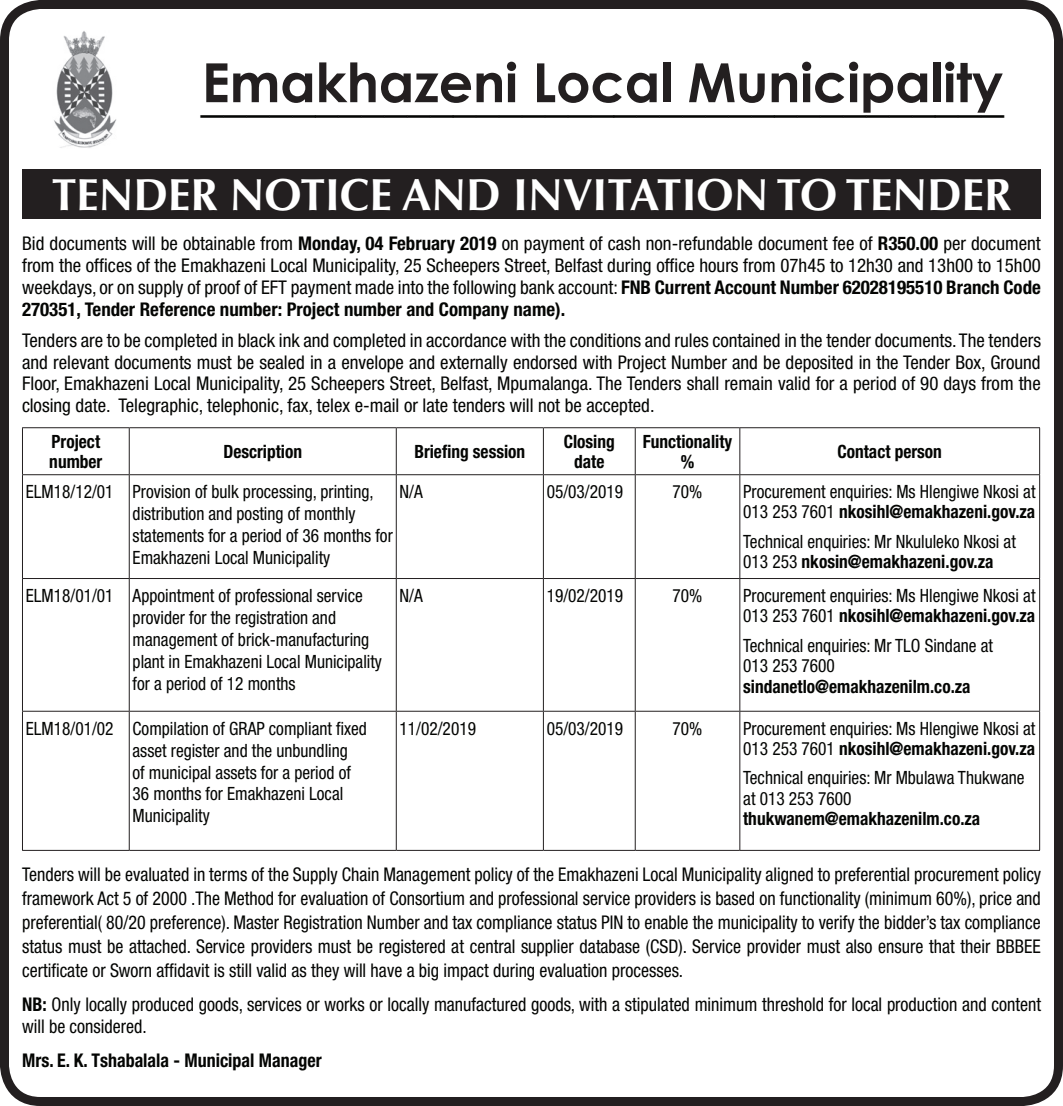
<style>
.page{position:relative;width:1063px;height:1106px;background:#fff}
.page>*{position:absolute;margin:0;border:0;box-sizing:border-box;transform-origin:0 0}
.t1{font:700 54px "Century Gothic";color:#040503;scale:.85 1}
.t2{font:700 54px "Century Gothic";letter-spacing:-.005em;color:#231f20}
.t3{font:700 45px "Optima LT Std";color:#fff}
.t4{font:condensed 18.9px/21.9px "Helvetica Neue LT Std";color:#040503;text-align:justify}
.t5{font:condensed 18.9px/24px "Helvetica Neue LT Std";color:#040503;text-align:justify;scale:.95 1}
.t6{font:700 condensed 18.9px "Helvetica Neue LT Std";color:#040503;scale:.95 1}
.t7{font:condensed 18.3px/21.9px "Helvetica Neue LT Std";color:#040503;scale:.95 1}
.t8{font:700 condensed 18.3px/20.4px "Helvetica Neue LT Std";color:#040503;text-align:center;scale:.95 1}
.s1{font-weight:700}
</style>
<div class="page">
<div style="left:0;top:0;width:1063px;height:1106px;border:9px solid #231f20;border-radius:36px"></div>
<div style="left:22px;top:170px;width:1019px;height:49px;background:#231f20"></div>
<hr style="left:22px;top:427px;width:107px;height:1px;background:#231f20">
<hr style="left:22px;top:428px;width:1px;height:46px;background:#231f20">
<hr style="left:129px;top:427px;width:267px;height:1px;background:#231f20">
<hr style="left:129px;top:428px;width:1px;height:46px;background:#231f20">
<hr style="left:396px;top:427px;width:147px;height:1px;background:#231f20">
<hr style="left:396px;top:428px;width:1px;height:46px;background:#231f20">
<hr style="left:543px;top:427px;width:92px;height:1px;background:#231f20">
<hr style="left:543px;top:428px;width:1px;height:46px;background:#231f20">
<hr style="left:635px;top:427px;width:105px;height:1px;background:#231f20">
<hr style="left:635px;top:428px;width:1px;height:46px;background:#231f20">
<hr style="left:740px;top:427px;width:300px;height:1px;background:#231f20">
<hr style="left:739px;top:428px;width:1px;height:46px;background:#231f20">
<hr style="left:1039px;top:428px;width:1px;height:46px;background:#231f20">
<hr style="left:22px;top:474px;width:107px;height:1px;background:#231f20">
<hr style="left:22px;top:475px;width:1px;height:103px;background:#231f20">
<hr style="left:129px;top:474px;width:267px;height:1px;background:#231f20">
<hr style="left:129px;top:475px;width:1px;height:103px;background:#231f20">
<hr style="left:396px;top:474px;width:147px;height:1px;background:#231f20">
<hr style="left:396px;top:475px;width:1px;height:103px;background:#231f20">
<hr style="left:543px;top:474px;width:92px;height:1px;background:#231f20">
<hr style="left:543px;top:475px;width:1px;height:103px;background:#231f20">
<hr style="left:635px;top:474px;width:105px;height:1px;background:#231f20">
<hr style="left:635px;top:475px;width:1px;height:103px;background:#231f20">
<hr style="left:740px;top:474px;width:300px;height:1px;background:#231f20">
<hr style="left:739px;top:475px;width:1px;height:103px;background:#231f20">
<hr style="left:1039px;top:475px;width:1px;height:103px;background:#231f20">
<hr style="left:22px;top:578px;width:107px;height:1px;background:#231f20">
<hr style="left:22px;top:579px;width:1px;height:132px;background:#231f20">
<hr style="left:129px;top:578px;width:267px;height:1px;background:#231f20">
<hr style="left:129px;top:579px;width:1px;height:132px;background:#231f20">
<hr style="left:396px;top:578px;width:147px;height:1px;background:#231f20">
<hr style="left:396px;top:579px;width:1px;height:132px;background:#231f20">
<hr style="left:543px;top:578px;width:92px;height:1px;background:#231f20">
<hr style="left:543px;top:579px;width:1px;height:132px;background:#231f20">
<hr style="left:635px;top:578px;width:105px;height:1px;background:#231f20">
<hr style="left:635px;top:579px;width:1px;height:132px;background:#231f20">
<hr style="left:740px;top:578px;width:300px;height:1px;background:#231f20">
<hr style="left:739px;top:579px;width:1px;height:132px;background:#231f20">
<hr style="left:1039px;top:579px;width:1px;height:132px;background:#231f20">
<hr style="left:22px;top:710px;width:107px;height:1px;background:#231f20">
<hr style="left:22px;top:711px;width:1px;height:139px;background:#231f20">
<hr style="left:129px;top:710px;width:267px;height:1px;background:#231f20">
<hr style="left:129px;top:711px;width:1px;height:139px;background:#231f20">
<hr style="left:396px;top:710px;width:147px;height:1px;background:#231f20">
<hr style="left:396px;top:711px;width:1px;height:139px;background:#231f20">
<hr style="left:543px;top:710px;width:92px;height:1px;background:#231f20">
<hr style="left:543px;top:711px;width:1px;height:139px;background:#231f20">
<hr style="left:635px;top:710px;width:105px;height:1px;background:#231f20">
<hr style="left:635px;top:711px;width:1px;height:139px;background:#231f20">
<hr style="left:740px;top:710px;width:300px;height:1px;background:#231f20">
<hr style="left:739px;top:711px;width:1px;height:139px;background:#231f20">
<hr style="left:1039px;top:711px;width:1px;height:139px;background:#231f20">
<hr style="left:22px;top:850px;width:107px;height:1px;background:#231f20">
<hr style="left:129px;top:850px;width:267px;height:1px;background:#231f20">
<hr style="left:396px;top:850px;width:147px;height:1px;background:#231f20">
<hr style="left:543px;top:850px;width:92px;height:1px;background:#231f20">
<hr style="left:635px;top:850px;width:105px;height:1px;background:#231f20">
<hr style="left:740px;top:850px;width:300px;height:1px;background:#231f20">
<img style="left:54px;top:31px;width:63px;height:117px">
<h1 class="t2" style="left:202px;top:42px;width:803px">Emakhazeni Local Municipality</h1>
<h1 class="t1" style="left:201px;top:51px;width:946px">___________________________________</h1>
<h2 class="t3" style="left:52px;top:169px;width:961px">TENDER NOTICE AND INVITATION TO TENDER</h2>
<p class="t4" style="left:22px;top:232px;width:1020px">Bid documents will be obtainable from <span class="s1">Monday, 04 February 2019</span> on payment of cash non-refundable document fee of <span class="s1">R350.00</span> per document from the offices of the Emakhazeni Local Municipality, 25 Scheepers Street, Belfast during office hours from 07h45 to 12h30 and 13h00 to 15h00 weekdays, or on supply of proof of EFT payment made into the following bank account: <span class="s1">FNB Current Account Number 62028195510 Branch Code 270351, Tender Reference number: Project number and Company name).</span></p>
<p class="t4" style="left:22px;top:329px;width:1020px">Tenders are to be completed in black ink and completed in accordance with the conditions and rules contained in the tender documents. The tenders and relevant documents must be sealed in a envelope and externally endorsed with Project Number and be deposited in the Tender Box, Ground Floor, Emakhazeni Local Municipality, 25 Scheepers Street, Belfast, Mpumalanga. The Tenders shall remain valid for a period of 90 days from the closing date. Telegraphic, telephonic, fax, telex e-mail or late tenders will not be accepted.</p>
<p class="t8" style="left:49px;top:430px;width:57px;text-align:left">Project number</p>
<p class="t8" style="left:223px;top:441px;width:84px">Description</p>
<p class="t8" style="left:414px;top:441px;width:118px">Briefing session</p>
<p class="t8" style="left:564px;top:430px;width:55px">Closing date</p>
<p class="t8" style="left:643px;top:430px;width:96px">Functionality %</p>
<p class="t8" style="left:837px;top:441px;width:112px">Contact person</p>
<p class="t7" style="left:133px;top:480px;width:275px;text-indent:-107px">ELM18/12/01 Provision of bulk processing, printing, distribution and posting of monthly statements for a period of 36 months for Emakhazeni Local Municipality</p>
<p class="t7" style="left:400px;top:480px;width:26px">N/A</p>
<p class="t7" style="left:547px;top:480px;width:82px">05/03/2019</p>
<p class="t7" style="left:673px;top:480px;width:33px">70%</p>
<p class="t7" style="left:743px;top:481px;width:309px;line-height:20.4px">Procurement enquiries: Ms Hlengiwe Nkosi at<br>013 253 7601 <span class="s1">nkosihl@emakhazeni.gov.za</span></p>
<p class="t7" style="left:743px;top:531px;width:289px;line-height:20.4px">Technical enquiries: Mr Nkululeko Nkosi at<br>013 253 <span class="s1">nkosin@emakhazeni.gov.za</span></p>
<p class="t7" style="left:133px;top:584px;width:264px;text-indent:-107px">ELM18/01/01 Appointment of professional service provider for the registration and management of brick-manufacturing plant in Emakhazeni Local Municipality for a period of 12 months</p>
<p class="t7" style="left:400px;top:584px;width:26px">N/A</p>
<p class="t7" style="left:547px;top:584px;width:82px">19/02/2019</p>
<p class="t7" style="left:673px;top:584px;width:33px">70%</p>
<p class="t7" style="left:743px;top:585px;width:309px;line-height:20.4px">Procurement enquiries: Ms Hlengiwe Nkosi at<br>013 253 7601 <span class="s1">nkosihl@emakhazeni.gov.za</span></p>
<p class="t7" style="left:743px;top:635px;width:265px;line-height:20.4px">Technical enquiries: Mr TLO Sindane at<br>013 253 7600</p>
<p class="t8" style="left:743px;top:675px;width:241px">sindanetlo@emakhazenilm.co.za</p>
<p class="t7" style="left:133px;top:717px;width:248px;text-indent:-107px">ELM18/01/02 Compilation of GRAP compliant fixed asset register and the unbundling<br>of municipal assets for a period of<br>36 months for Emakhazeni Local<br>Municipality</p>
<p class="t7" style="left:400px;top:717px;width:82px">11/02/2019</p>
<p class="t7" style="left:547px;top:717px;width:82px">05/03/2019</p>
<p class="t7" style="left:673px;top:717px;width:33px">70%</p>
<p class="t7" style="left:743px;top:717px;width:309px;line-height:20.4px">Procurement enquiries: Ms Hlengiwe Nkosi at<br>013 253 7601 <span class="s1">nkosihl@emakhazeni.gov.za</span></p>
<p class="t7" style="left:743px;top:767px;width:298px;line-height:20.4px">Technical enquiries: Mr Mbulawa Thukwane at 013 253 7600</p>
<p class="t8" style="left:743px;top:808px;width:251px">thukwanem@emakhazenilm.co.za</p>
<p class="t5" style="left:22px;top:862px;width:1074px">Tenders will be evaluated in terms of the Supply Chain Management policy of the Emakhazeni Local Municipality aligned to preferential procurement policy framework Act 5 of 2000 .The Method for evaluation of Consortium and professional service providers is based on functionality (minimum 60%), price and preferential( 80/20 preference). Master Registration Number and tax compliance status PIN to enable the municipality to verify the bidder’s tax compliance status must be attached. Service providers must be registered at central supplier database (CSD). Service provider must also ensure that their BBBEE certificate or Sworn affidavit is still valid as they will have a big impact during evaluation processes.</p>
<p class="t5" style="left:22px;top:993px;width:1074px;line-height:21.9px"><span class="s1">NB:</span> Only locally produced goods, services or works or locally manufactured goods, with a stipulated minimum threshold for local production and content will be considered.</p>
<p class="t6" style="left:22px;top:1048px;width:317px">Mrs. E. K. Tshabalala - Municipal Manager</p>
</div>
